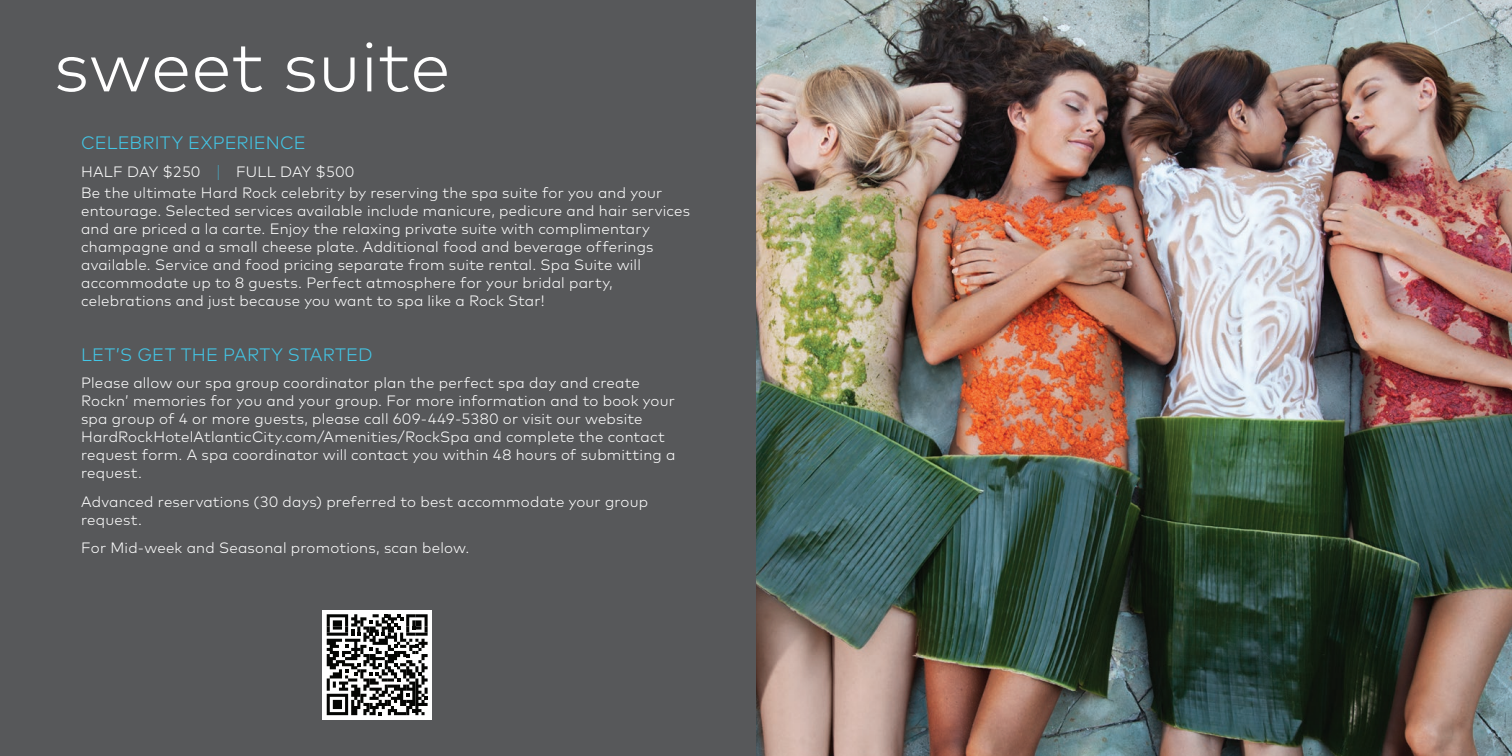
<style>
.page{position:relative;width:1512px;height:756px;background:#57585a}
.page>*{position:absolute;margin:0;border:0;box-sizing:border-box;transform-origin:0 0}
.t1{font:300 72px "Mark";color:#fff}
.t2{font:300 18px "Mark";letter-spacing:.01em;color:#43c6e6}
.t3{font:300 15px/18px "Mark";letter-spacing:.015em;color:#fff}
.s1{font-family:"Apex New";color:#43c6e6}
</style>
<div class="page">
<img style="left:756px;top:0;width:756px;height:756px">
<div style="left:323px;top:611px;width:109px;height:109px;background:#fff"></div>
<svg style="left:327px;top:614px;width:101px;height:101px"></svg>
<h1 class="t1" style="left:54px;top:24px;width:398px">sweet suite</h1>
<p class="t2" style="left:81px;top:132px;width:226px">CELEBRITY EXPERIENCE</p>
<p class="t3" style="left:81px;top:161px;width:583px;line-height:21px">HALF DAY $250 <span class="s1">|</span> FULL DAY $500<br>Be the ultimate Hard Rock celebrity by reserving the spa suite for you and your</p>
<p class="t3" style="left:81px;top:202px;width:610px">entourage. Selected services available include manicure, pedicure and hair services and are priced a la carte. Enjoy the relaxing private suite with complimentary champagne and a small cheese plate. Additional food and beverage offerings available. Service and food pricing separate from suite rental. Spa Suite will accommodate up to 8 guests. Perfect atmosphere for your bridal party, celebrations and just because you want to spa like a Rock Star!</p>
<p class="t2" style="left:81px;top:344px;width:293px">LET’S GET THE PARTY STARTED</p>
<p class="t3" style="left:81px;top:374px;width:596px">Please allow our spa group coordinator plan the perfect spa day and create Rockn’ memories for you and your group. For more information and to book your spa group of 4 or more guests, please call 609-449-5380 or visit our website HardRockHotelAtlanticCity.com/Amenities/RockSpa and complete the contact request form. A spa coordinator will contact you within 48 hours of submitting a request.</p>
<p class="t3" style="left:81px;top:493px;width:568px">Advanced reservations (30 days) preferred to best accommodate your group request.</p>
<p class="t3" style="left:81px;top:539px;width:390px">For Mid-week and Seasonal promotions, scan below.</p>
</div>
